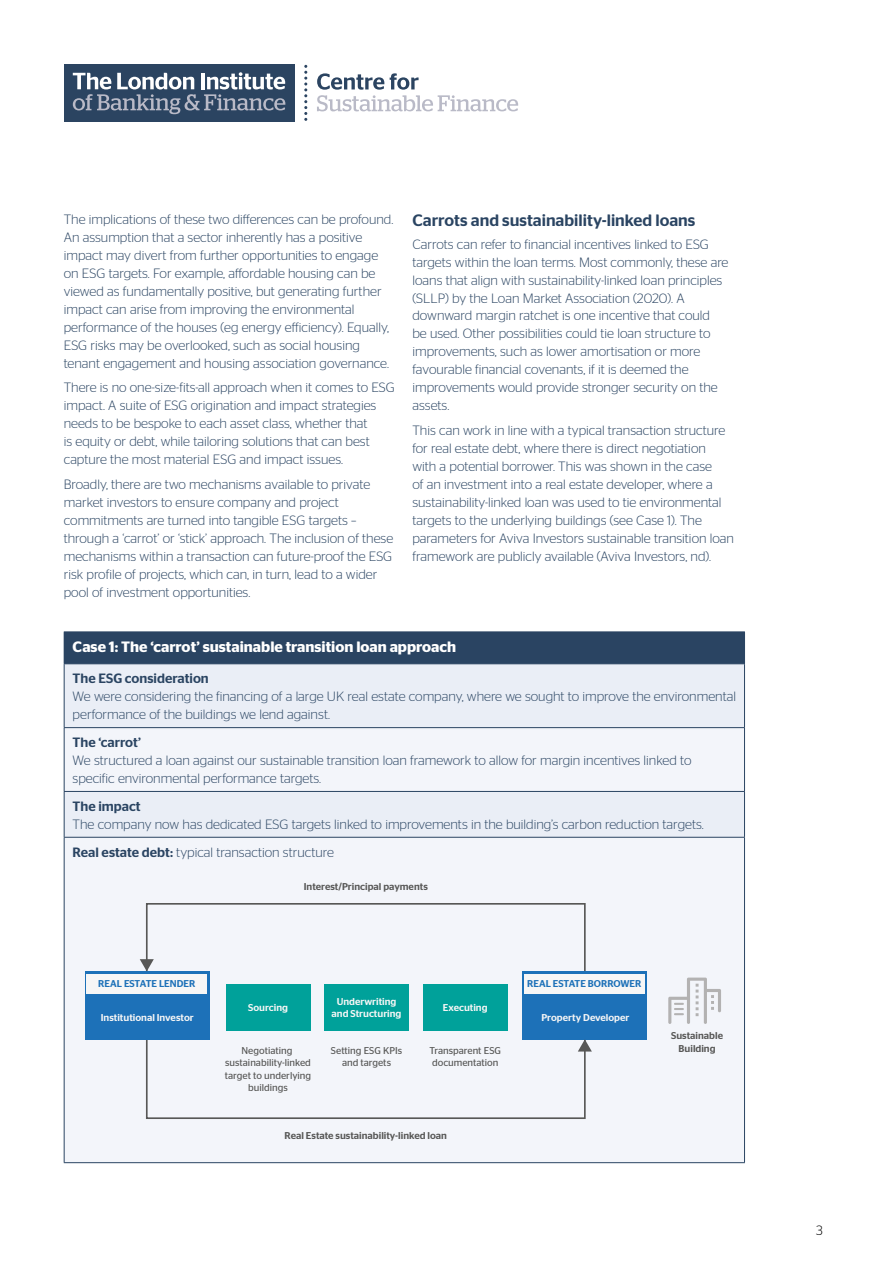
<style>
.page{position:relative;width:893px;height:1263px;background:#fff}
.page>*{position:absolute;margin:0;border:0;box-sizing:border-box;transform-origin:0 0}
.t1{font:500 16.5px "Stag Sans";color:#2a4462}
.t2{font:600 15px "Stag Sans";color:#fff}
.t3{font:300 13.5px/18px "Stag Sans";color:#2a4462}
.t4{font:500 13.5px "Stag Sans";color:#2a4462}
.t5{font:300 13.5px "Stag Sans";color:#000}
.t6{font:9.9px/12.5px "Stag Sans";color:#575756;text-align:center}
.t7{font:500 9.9px/12.3px "Stag Sans";color:#f6f6f6;text-align:center}
.t8{font:500 9.9px/12.3px "Stag Sans";color:#575756;text-align:center}
.t9{font:500 9.9px "Stag Sans";color:#1d71b8}
.s1{font-weight:500}
</style>
<div class="page">
<div style="left:64px;top:64px;width:230px;height:57px;background:#2b4461"></div>
<svg style="left:73px;top:72px;width:212px;height:42px"></svg>
<svg style="left:317px;top:73px;width:201px;height:38px"></svg>
<svg style="left:304px;top:65px;width:3px;height:56px"></svg>
<div style="left:64px;top:632px;width:680px;height:32px;background:#2a4462"></div>
<div style="left:65px;top:664px;width:679px;height:63px;background:#eaeef6"></div>
<svg style="left:65px;top:728px;width:679px;height:434px;fill:#f3f5fa"></svg>
<hr style="left:64px;top:631px;width:681px;height:1px;background:#2a4462">
<hr style="left:744px;top:632px;width:1px;height:31px;background:#2a4462">
<hr style="left:64px;top:663px;width:681px;height:1px;background:#2a4462">
<hr style="left:64px;top:664px;width:1px;height:63px;background:#2a4462">
<hr style="left:744px;top:664px;width:1px;height:63px;background:#2a4462">
<hr style="left:64px;top:727px;width:681px;height:1px;background:#2a4462">
<hr style="left:64px;top:728px;width:1px;height:63px;background:#2a4462">
<hr style="left:744px;top:728px;width:1px;height:63px;background:#2a4462">
<hr style="left:64px;top:791px;width:681px;height:1px;background:#2a4462">
<hr style="left:64px;top:792px;width:1px;height:45px;background:#2a4462">
<hr style="left:744px;top:792px;width:1px;height:45px;background:#2a4462">
<hr style="left:64px;top:837px;width:681px;height:1px;background:#2a4462">
<hr style="left:64px;top:838px;width:1px;height:324px;background:#2a4462">
<hr style="left:744px;top:838px;width:1px;height:324px;background:#2a4462">
<hr style="left:64px;top:1162px;width:681px;height:1px;background:#2a4462">
<div style="left:146px;top:903px;width:440px;height:216px;border:2px solid #575756"></div>
<div style="left:226px;top:984px;width:84px;height:46px;background:#00a19a"></div>
<div style="left:85px;top:971px;width:125px;height:69px;background:#1d71b8"></div>
<div style="left:522px;top:971px;width:125px;height:69px;background:#1d71b8"></div>
<div style="left:324px;top:984px;width:85px;height:46px;background:#00a19a"></div>
<div style="left:423px;top:984px;width:84px;height:46px;background:#00a19a"></div>
<div style="left:86px;top:974px;width:121px;height:20px;background:#f6f6f6"></div>
<div style="left:525px;top:974px;width:120px;height:20px;background:#f6f6f6"></div>
<svg style="left:578px;top:1039px;width:14px;height:12px"></svg>
<svg style="left:140px;top:959px;width:14px;height:12px"></svg>
<svg style="left:668px;top:977px;width:53px;height:47px"></svg>
<p class="t3" style="left:64px;top:210px;width:331px">The implications of these two differences can be profound.<br>An assumption that a sector inherently has a positive impact may divert from further opportunities to engage on ESG targets. For example, affordable housing can be viewed as fundamentally positive, but generating further impact can arise from improving the environmental performance of the houses (eg energy efficiency). Equally, ESG risks may be overlooked, such as social housing tenant engagement and housing association governance.</p>
<p class="t3" style="left:64px;top:378px;width:333px">There is no one-size-fits-all approach when it comes to ESG impact. A suite of ESG origination and impact strategies needs to be bespoke to each asset class, whether that<br>is equity or debt, while tailoring solutions that can best capture the most material ESG and impact issues.</p>
<p class="t3" style="left:64px;top:475px;width:331px">Broadly, there are two mechanisms available to private market investors to ensure company and project commitments are turned into tangible ESG targets – through a ‘carrot’ or ‘stick’ approach. The inclusion of these mechanisms within a transaction can future-proof the ESG risk profile of projects, which can, in turn, lead to a wider pool of investment opportunities.</p>
<p class="t1" style="left:412px;top:211px;width:284px">Carrots and sustainability-linked loans</p>
<p class="t3" style="left:412px;top:235px;width:317px">Carrots can refer to financial incentives linked to ESG targets within the loan terms. Most commonly, these are loans that align with sustainability-linked loan principles (SLLP) by the Loan Market Association (2020). A downward margin ratchet is one incentive that could<br>be used. Other possibilities could tie loan structure to improvements, such as lower amortisation or more favourable financial covenants, if it is deemed the improvements would provide stronger security on the assets.</p>
<p class="t3" style="left:412px;top:421px;width:323px">This can work in line with a typical transaction structure for real estate debt, where there is direct negotiation<br>with a potential borrower. This was shown in the case<br>of an investment into a real estate developer, where a sustainability-linked loan was used to tie environmental targets to the underlying buildings (see Case 1). The parameters for Aviva Investors sustainable transition loan framework are publicly available (Aviva Investors, nd).</p>
<p class="t2" style="left:73px;top:638px;width:385px">Case 1: The ‘carrot’ sustainable transition loan approach</p>
<p class="t4" style="left:73px;top:671px;width:138px">The ESG consideration</p>
<p class="t3" style="left:73px;top:687px;width:665px">We were considering the financing of a large UK real estate company, where we sought to improve the environmental performance of the buildings we lend against.</p>
<p class="t4" style="left:73px;top:734px;width:70px">The ‘carrot’</p>
<p class="t3" style="left:73px;top:751px;width:620px">We structured a loan against our sustainable transition loan framework to allow for margin incentives linked to specific environmental performance targets.</p>
<p class="t4" style="left:73px;top:798px;width:70px">The impact</p>
<p class="t3" style="left:73px;top:810px;width:633px;line-height:27.8px">The company now has dedicated ESG targets linked to improvements in the building’s carbon reduction targets.<br><span class="s1">Real estate debt:</span> typical transaction structure</p>
<p class="t8" style="left:304px;top:880px;width:126px">Interest/Principal payments</p>
<p class="t9" style="left:98px;top:978px;width:99px">REAL ESTATE LENDER</p>
<p class="t7" style="left:101px;top:1011px;width:94px">Institutional Investor</p>
<p class="t7" style="left:332px;top:995px;width:71px">Underwriting and Structuring</p>
<p class="t7" style="left:248px;top:1001px;width:41px">Sourcing</p>
<p class="t6" style="left:225px;top:1044px;width:88px">Negotiating sustainability-linked target to underlying buildings</p>
<p class="t6" style="left:331px;top:1044px;width:73px">Setting ESG KPIs and targets</p>
<p class="t8" style="left:285px;top:1129px;width:164px">Real Estate sustainability-linked loan</p>
<p class="t7" style="left:443px;top:1001px;width:46px">Executing</p>
<p class="t6" style="left:429px;top:1044px;width:73px;text-align:left">Transparent ESG documentation</p>
<p class="t9" style="left:527px;top:978px;width:116px">REAL ESTATE BORROWER</p>
<p class="t7" style="left:541px;top:1011px;width:89px">Property Developer</p>
<p class="t8" style="left:671px;top:1030px;width:53px">Sustainable<br>Building</p>
<p class="t5" style="left:816px;top:1223px;width:8px">3</p>
</div>
